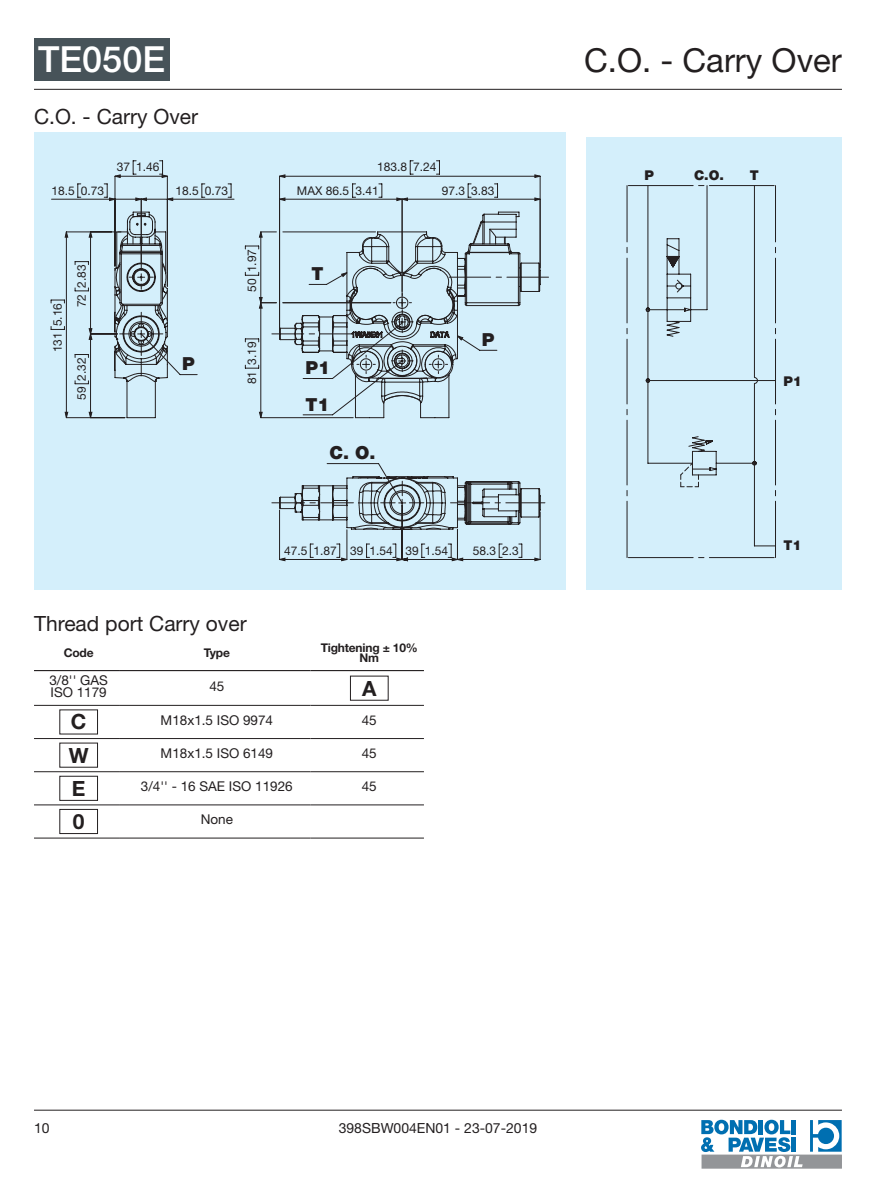
<style>
.page{position:relative;width:893px;height:1191px;background:#fff}
.page>*{position:absolute;margin:0;border:0;box-sizing:border-box;transform-origin:0 0}
.t1{font:500 36px "Helvetica Neue LT Std";color:#fff}
.t2{font:33px "Helvetica Neue LT Std";color:#231f20}
.t3{font:21px "Helvetica Neue LT Std";color:#231f20}
.t4{font:700 21px "Helvetica Neue LT Std";color:#231f20}
.t5{font:900 18px/36.3px "Helvetica Neue LT Std";color:#231f20}
.t6{font:13.95px "Helvetica Neue LT Std";color:#231f20}
.t7{font:13.5px/12px "Helvetica Neue LT Std";color:#231f20}
.t8{font:900 13.5px "Helvetica Neue LT Std";color:#231f20}
.t9{font:12px/24px "Helvetica Neue LT Std";color:#231f20}
.t10{font:700 12px/10.5px "Helvetica Neue LT Std";letter-spacing:-.015em;color:#231f20;text-align:center}
</style>
<div class="page">
<hr style="left:34px;top:89px;width:808px;height:1px;background:#231f20">
<hr style="left:34px;top:1109px;width:808px;height:1px;background:#231f20">
<svg style="left:701px;top:1119px;width:141px;height:49px"></svg>
<div style="left:34px;top:38px;width:135px;height:43px;background:#475359"></div>
<div style="left:34px;top:132px;width:532px;height:457px;background:#d4effb"></div>
<svg style="left:141px;top:272px;width:308px;height:231px"></svg>
<svg style="left:78px;top:184px;width:3px;height:14px"></svg>
<hr style="left:52px;top:199px;width:63px;height:1px;background:#231f20">
<hr style="left:115px;top:176px;width:1px;height:90px;background:#231f20">
<svg style="left:202px;top:184px;width:3px;height:14px"></svg>
<svg style="left:228px;top:184px;width:4px;height:14px"></svg>
<hr style="left:141px;top:199px;width:1px;height:64px;background:#231f20">
<hr style="left:167px;top:199px;width:1px;height:87px;background:#231f20">
<hr style="left:167px;top:199px;width:67px;height:1px;background:#231f20">
<hr style="left:279px;top:176px;width:1px;height:152px;background:#231f20">
<hr style="left:402px;top:199px;width:1px;height:92px;background:#231f20">
<hr style="left:540px;top:199px;width:1px;height:69px;background:#231f20">
<svg style="left:104px;top:161px;width:69px;height:40px"></svg>
<svg style="left:279px;top:161px;width:262px;height:40px"></svg>
<svg style="left:245px;top:213px;width:303px;height:205px"></svg>
<svg style="left:272px;top:476px;width:273px;height:85px"></svg>
<svg style="left:51px;top:211px;width:117px;height:207px"></svg>
<div style="left:587px;top:137px;width:255px;height:452px;background:#d4effb"></div>
<svg style="left:627px;top:185px;width:149px;height:373px"></svg>
<hr style="left:34px;top:705px;width:85px;height:1px;background:#231f20">
<hr style="left:119px;top:705px;width:191px;height:1px;background:#231f20">
<hr style="left:310px;top:705px;width:114px;height:1px;background:#231f20">
<hr style="left:34px;top:738px;width:85px;height:1px;background:#231f20">
<hr style="left:119px;top:738px;width:191px;height:1px;background:#231f20">
<hr style="left:310px;top:738px;width:114px;height:1px;background:#231f20">
<hr style="left:34px;top:771px;width:85px;height:1px;background:#231f20">
<hr style="left:119px;top:771px;width:191px;height:1px;background:#231f20">
<hr style="left:310px;top:771px;width:114px;height:1px;background:#231f20">
<hr style="left:34px;top:804px;width:85px;height:1px;background:#231f20">
<hr style="left:119px;top:804px;width:191px;height:1px;background:#231f20">
<hr style="left:310px;top:804px;width:114px;height:1px;background:#231f20">
<hr style="left:34px;top:838px;width:85px;height:1px;background:#231f20">
<hr style="left:119px;top:838px;width:191px;height:1px;background:#231f20">
<hr style="left:310px;top:838px;width:114px;height:1px;background:#231f20">
<hr style="left:34px;top:670px;width:85px;height:1px;background:#231f20">
<hr style="left:119px;top:670px;width:191px;height:1px;background:#231f20">
<hr style="left:310px;top:670px;width:114px;height:1px;background:#231f20">
<div style="left:60px;top:776px;width:38px;height:24px;border:1px solid #231f20"></div>
<div style="left:60px;top:809px;width:38px;height:25px;border:1px solid #231f20"></div>
<h1 class="t1" style="left:38px;top:38px;width:128px">TE050E</h1>
<h2 class="t2" style="left:584px;top:41px;width:259px">C.O. - Carry Over</h2>
<h3 class="t3" style="left:34px;top:104px;width:166px">C.O. - Carry Over</h3>
<p class="t9" style="left:52px;top:178px;width:54px">18.5 0.73</p>
<p class="t9" style="left:117px;top:155px;width:44px">37 1.46</p>
<p class="t9" style="left:176px;top:178px;width:54px">18.5 0.73</p>
<p class="t9" style="left:45px;top:307px;width:44px;text-indent:-45px;rotate:-90deg">131 5.16<br>72 2.83</p>
<p class="t9" style="left:69px;top:400px;width:44px;rotate:-90deg">59 2.32</p>
<h3 class="t5" style="left:182px;top:346px;width:14px">P</h3>
<p class="t9" style="left:240px;top:291px;width:44px;rotate:-90deg">50 1.97</p>
<p class="t9" style="left:240px;top:384px;width:44px;rotate:-90deg">81 3.19</p>
<p class="t9" style="left:377px;top:155px;width:61px">183.8 7.24</p>
<p class="t9" style="left:297px;top:178px;width:84px">MAX 86.5 3.41</p>
<h3 class="t5" style="left:311px;top:256px;width:14px">T</h3>
<h3 class="t5" style="left:305px;top:350px;width:26px">P1<br>T1</h3>
<h3 class="t5" style="left:329px;top:435px;width:48px">C. O.</h3>
<p class="t9" style="left:442px;top:178px;width:54px">97.3 3.83</p>
<h3 class="t5" style="left:482px;top:321px;width:14px">P</h3>
<p class="t9" style="left:284px;top:538px;width:166px">47.5 1.87 39 1.54 39 1.54</p>
<p class="t9" style="left:473px;top:538px;width:47px">58.3 2.3</p>
<h3 class="t3" style="left:34px;top:611px;width:214px">Thread port Carry over</h3>
<p class="t10" style="left:64px;top:647px;width:31px">Code</p>
<p class="t10" style="left:204px;top:647px;width:28px">Type</p>
<p class="t10" style="left:321px;top:642px;width:99px">Tightening ± 10%<br>Nm</p>
<p class="t7" style="left:49px;top:674px;width:60px">3/8'' GAS<br>ISO 1179</p>
<p class="t7" style="left:209px;top:680px;width:17px">45</p>
<h3 class="t4" style="left:362px;top:675px;width:16px">A</h3>
<h3 class="t4" style="left:71px;top:709px;width:17px">C</h3>
<p class="t7" style="left:161px;top:713px;width:114px">M18x1.5 ISO 9974</p>
<p class="t7" style="left:362px;top:713px;width:17px">45</p>
<h3 class="t4" style="left:69px;top:742px;width:21px">W</h3>
<p class="t7" style="left:161px;top:747px;width:114px">M18x1.5 ISO 6149</p>
<p class="t7" style="left:362px;top:747px;width:17px">45</p>
<h3 class="t4" style="left:72px;top:775px;width:15px">E</h3>
<p class="t7" style="left:141px;top:780px;width:153px">3/4'' - 16 SAE ISO 11926</p>
<p class="t7" style="left:362px;top:780px;width:17px">45</p>
<h3 class="t4" style="left:73px;top:808px;width:13px">0</h3>
<p class="t7" style="left:201px;top:813px;width:34px">None</p>
<p class="t8" style="left:644px;top:167px;width:11px">P</p>
<p class="t8" style="left:694px;top:167px;width:32px">C.O.</p>
<p class="t8" style="left:750px;top:167px;width:11px">T</p>
<p class="t8" style="left:783px;top:373px;width:20px">P1</p>
<p class="t8" style="left:783px;top:537px;width:20px">T1</p>
<p class="t6" style="left:34px;top:1119px;width:17px">10</p>
<p class="t6" style="left:339px;top:1119px;width:200px">398SBW004EN01 - 23-07-2019</p>
</div>
